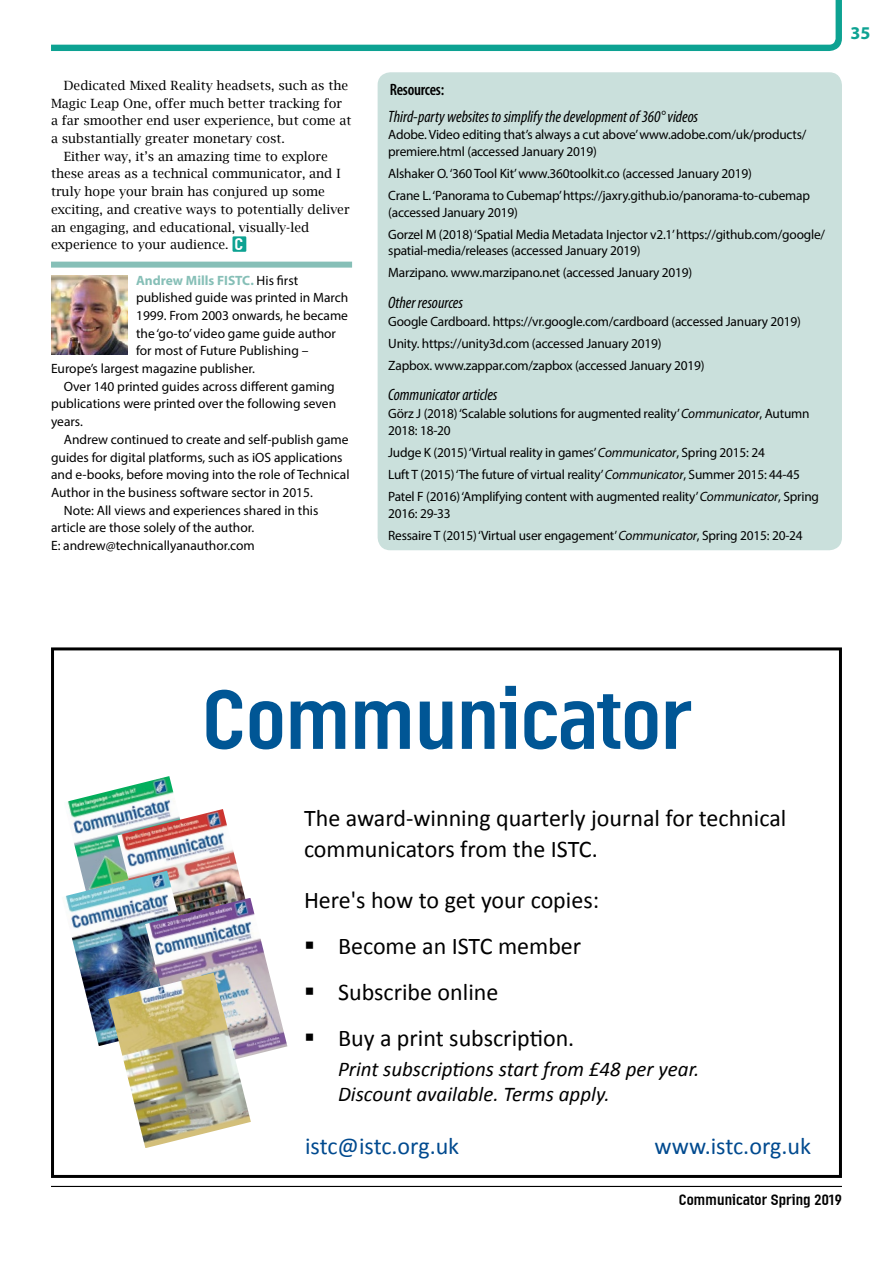
<style>
.page{position:relative;width:893px;height:1263px;background:#fff}
.page>*{position:absolute;margin:0;border:0;box-sizing:border-box;transform-origin:0 0}
.t1{font:84.75px "Linotype Ordinar";letter-spacing:-.01em;color:#005695}
.Blue_Body{font:24px/31.5px "Calibri";color:#000}
.Blue_Body-2{font:24px "Calibri";color:#004a8f}
.Blue_Body-3{font:italic 21px/25.5px "Calibri";color:#000}
.t2{font:700 18px "Myriad Pro";color:#0da292}
.Terminator{font:16.8px "Linotype Ordinar";color:#fff}
.Blue_H4{font:italic condensed 16.5px "Myriad Pro";letter-spacing:-.005em;color:#000}
.Blue_H3{font:600 condensed 16.5px "Myriad Pro";letter-spacing:-.015em;color:#000}
.t3{font:15px "Linotype Ordinar";color:#000}
.Blue_Sans_Bullet_1{font:13.5px/16.5px "Myriad Pro";letter-spacing:-.015em;color:#000}
.Author_Description{font:13.5px/17.7px "Myriad Pro";color:#000}
.Author_Description-2{font:700 13.5px "Myriad Pro";color:#86bfb7}
.Blue_Body-4{font:12.75px/17.7px "Lucida Bright";color:#000}
.s1{font-weight:400;color:#000}
.s2{font-style:italic}
</style>
<div class="page">
<hr style="left:51px;top:1186px;width:791px;height:1px;background:#000">
<svg style="left:51px;top:0;width:791px;height:51px"></svg>
<div style="left:51px;top:262px;width:301px;height:6px;background:#86bfb7"></div>
<div style="left:232px;top:236px;width:14px;height:16px;background:#0da292"></div>
<img style="left:51px;top:276px;width:77px;height:78px">
<div style="left:378px;top:72px;width:464px;height:478px;background:#cae0dc;border-radius:13px"></div>
<svg style="left:51px;top:647px;width:791px;height:531px"></svg>
<img style="left:64px;top:776px;width:142px;height:95px">
<img style="left:117px;top:809px;width:143px;height:89px">
<img style="left:62px;top:871px;width:142px;height:175px">
<img style="left:145px;top:898px;width:142px;height:174px">
<img style="left:108px;top:973px;width:143px;height:175px">
<svg style="left:306px;top:942px;width:7px;height:7px"></svg>
<svg style="left:306px;top:988px;width:7px;height:7px"></svg>
<svg style="left:306px;top:1033px;width:7px;height:7px"></svg>
<p class="Blue_Body-4" style="left:51px;top:77px;width:302px;text-indent:13px">Dedicated Mixed Reality headsets, such as the Magic Leap One, offer much better tracking for a far smoother end user experience, but come at a substantially greater monetary cost.</p>
<p class="Blue_Body-4" style="left:51px;top:147px;width:300px;text-indent:13px">Either way, it’s an amazing time to explore these areas as a technical communicator, and I truly hope your brain has conjured up some exciting, and creative ways to potentially deliver an engaging, and educational, visually-led experience to your audience.</p>
<p class="Terminator" style="left:235px;top:234px;width:10px">C</p>
<p class="Author_Description-2" style="left:136px;top:271px;width:164px">Andrew Mills FISTC. <span class="s1">His first</span></p>
<p class="Author_Description" style="left:136px;top:289px;width:214px">published guide was printed in March</p>
<p class="Author_Description" style="left:136px;top:306px;width:213px">1999. From 2003 onwards, he became</p>
<p class="Author_Description" style="left:136px;top:324px;width:201px">the ‘go-to’ video game guide author</p>
<p class="Author_Description" style="left:136px;top:342px;width:174px">for most of Future Publishing –</p>
<p class="Author_Description" style="left:51px;top:359px;width:205px">Europe’s largest magazine publisher.</p>
<p class="Author_Description" style="left:51px;top:377px;width:287px;text-align:justify;text-indent:13px">Over 140 printed guides across different gaming publications were printed over the following seven years.</p>
<p class="Author_Description" style="left:51px;top:430px;width:300px;text-indent:13px">Andrew continued to create and self-publish game guides for digital platforms, such as iOS applications and e-books, before moving into the role of Technical Author in the business software sector in 2015.</p>
<p class="Author_Description" style="left:51px;top:501px;width:269px;text-indent:13px">Note: All views and experiences shared in this article are those solely of the author.</p>
<p class="Author_Description" style="left:51px;top:536px;width:205px">E: andrew@technicallyanauthor.com</p>
<p class="Blue_H3" style="left:390px;top:80px;width:56px">Resources:</p>
<p class="Blue_H4" style="left:388px;top:106px;width:312px">Third-party websites to simplify the development of 360° videos</p>
<p class="Blue_Sans_Bullet_1" style="left:388px;top:126px;width:420px">Adobe. Video editing that’s always a cut above’ www.adobe.com/uk/products/ premiere.html (accessed January 2019)</p>
<p class="Blue_Sans_Bullet_1" style="left:388px;top:165px;width:365px">Alshaker O. ‘360 Tool Kit’ www.360toolkit.co (accessed January 2019)</p>
<p class="Blue_Sans_Bullet_1" style="left:388px;top:187px;width:423px">Crane L. ‘Panorama to Cubemap’ https://jaxry.github.io/panorama-to-cubemap (accessed January 2019)</p>
<p class="Blue_Sans_Bullet_1" style="left:388px;top:226px;width:438px">Gorzel M (2018) ‘Spatial Media Metadata Injector v2.1’ https://github.com/google/ spatial-media/releases (accessed January 2019)</p>
<p class="Blue_Sans_Bullet_1" style="left:388px;top:264px;width:306px">Marzipano. www.marzipano.net (accessed January 2019)</p>
<p class="Blue_H4" style="left:388px;top:292px;width:76px">Other resources</p>
<p class="Blue_Sans_Bullet_1" style="left:388px;top:313px;width:414px">Google Cardboard. https://vr.google.com/cardboard (accessed January 2019)</p>
<p class="Blue_Sans_Bullet_1" style="left:388px;top:335px;width:275px">Unity. https://unity3d.com (accessed January 2019)</p>
<p class="Blue_Sans_Bullet_1" style="left:388px;top:357px;width:318px">Zapbox. www.zappar.com/zapbox (accessed January 2019)</p>
<p class="Blue_H4" style="left:388px;top:385px;width:111px">Communicator articles</p>
<p class="Blue_Sans_Bullet_1" style="left:388px;top:405px;width:423px">Görz J (2018) ‘Scalable solutions for augmented reality’ <span class="s2">Communicator</span>, Autumn<br>2018: 18-20</p>
<p class="Blue_Sans_Bullet_1" style="left:388px;top:444px;width:378px">Judge K (2015) ‘Virtual reality in games’ <span class="s2">Communicator</span>, Spring 2015: 24</p>
<p class="Blue_Sans_Bullet_1" style="left:388px;top:466px;width:413px">Luft T (2015) ‘The future of virtual reality’ <span class="s2">Communicator</span>, Summer 2015: 44-45</p>
<p class="Blue_Sans_Bullet_1" style="left:388px;top:488px;width:432px">Patel F (2016) ‘Amplifying content with augmented reality’ <span class="s2">Communicator</span>, Spring<br>2016: 29-33</p>
<p class="Blue_Sans_Bullet_1" style="left:388px;top:527px;width:416px">Ressaire T (2015) ‘Virtual user engagement’ <span class="s2">Communicator</span>, Spring 2015: 20-24</p>
<h3 class="t2" style="left:850px;top:21px;width:21px">35</h3>
<p class="t1" style="left:202px;top:669px;width:491px">Communicator</p>
<p class="Blue_Body" style="left:304px;top:801px;width:484px">The award-winning quarterly journal for technical communicators from the ISTC.</p>
<p class="Blue_Body" style="left:304px;top:884px;width:297px">Here's how to get your copies:</p>
<p class="Blue_Body" style="left:338px;top:929px;width:245px">Become an ISTC member</p>
<p class="Blue_Body" style="left:338px;top:975px;width:162px">Subscribe online</p>
<p class="Blue_Body" style="left:338px;top:1021px;width:238px">Buy a print subscription.</p>
<p class="Blue_Body-3" style="left:338px;top:1055px;width:363px">Print subscriptions start from £48 per year.<br>Discount available. Terms apply.</p>
<p class="Blue_Body-2" style="left:305px;top:1131px;width:156px">istc@istc.org.uk</p>
<p class="Blue_Body-2" style="left:655px;top:1131px;width:158px">www.istc.org.uk</p>
<p class="t3" style="left:679px;top:1190px;width:165px">Communicator Spring 2019</p>
</div>
